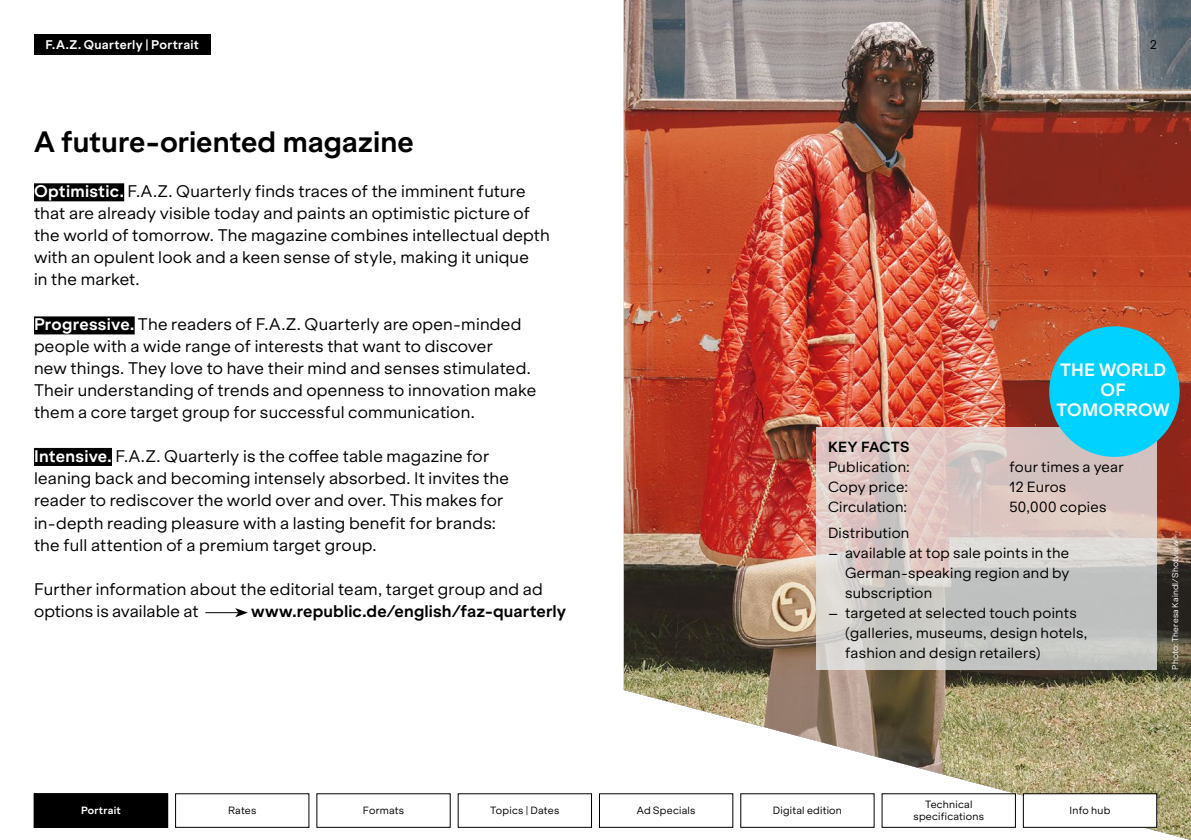
<style>
.page{position:relative;width:1191px;height:840px;background:#fff}
.page>*{position:absolute;margin:0;border:0;box-sizing:border-box;transform-origin:0 0}
.t1{font:700 28px "Klarheit Grotesk";color:#000}
.t2{font:700 17px/20.4px "Klarheit Grotesk";letter-spacing:.005em;color:#fff;text-align:center}
.t3{font:16px/22px "Klarheit Grotesk";letter-spacing:.015em;color:#000}
.t4{font:700 16px "Klarheit Grotesk";letter-spacing:.005em;color:#000}
.t5{font:14px/20px "Klarheit Grotesk";letter-spacing:.02em;color:#000;text-align:justify}
.t6{font:700 14px "Klarheit Grotesk";letter-spacing:.015em;color:#000}
.t7{font:700 12px "Klarheit Grotesk";letter-spacing:.025em;color:#fff}
.t8{font:12px "Klarheit Grotesk";color:#000}
.t9{font:10px/12px "Klarheit Grotesk";letter-spacing:.02em;color:#000;text-align:center}
.t10{font:700 10px "Klarheit Grotesk";letter-spacing:.025em;color:#fff}
.t11{font:8px "Klarheit Grotesk";letter-spacing:.02em;color:#fff}
.s1{font-weight:700;color:#fff}
</style>
<div class="page">
<div style="left:599px;top:793px;width:134px;height:34px;border:1px solid #000"></div>
<img style="left:624px;top:0;width:567px;height:839px">
<svg style="left:816px;top:427px;width:341px;height:242px;background:#d2c9c6"></svg>
<div style="left:34px;top:34px;width:176px;height:20px;background:#000"></div>
<div style="left:35px;top:184px;width:88px;height:16px;background:#000"></div>
<div style="left:34px;top:183px;width:90px;height:18px;border:2px solid #000"></div>
<div style="left:35px;top:317px;width:99px;height:16px;background:#000"></div>
<div style="left:34px;top:316px;width:101px;height:18px;border:2px solid #000"></div>
<div style="left:35px;top:448px;width:76px;height:16px;background:#000"></div>
<div style="left:34px;top:447px;width:78px;height:18px;border:2px solid #000"></div>
<hr style="left:205px;top:611px;width:33px;height:1px;background:#000">
<svg style="left:235px;top:608px;width:13px;height:9px"></svg>
<div style="left:34px;top:793px;width:134px;height:33px;background:#000"></div>
<div style="left:34px;top:793px;width:134px;height:34px;border:1px solid #000"></div>
<div style="left:1023px;top:793px;width:133px;height:33px;background:#fff"></div>
<div style="left:1023px;top:793px;width:134px;height:34px;border:1px solid #000"></div>
<div style="left:882px;top:793px;width:133px;height:33px;background:#fff"></div>
<div style="left:1049px;top:326px;width:130px;height:130px;background:#00d2ff;border-radius:50%"></div>
<p class="t7" style="left:45px;top:34px;width:155px">F.A.Z. Quarterly | Portrait</p>
<p class="t8" style="left:1150px;top:34px;width:8px">2</p>
<h1 class="t1" style="left:34px;top:118px;width:381px">A future-oriented magazine</h1>
<p class="t3" style="left:34px;top:178px;width:517px"><span class="s1">Optimistic.</span> F.A.Z. Quarterly finds traces of the imminent future that are already visible today and paints an optimistic picture of the world of tomorrow. The magazine combines intellectual depth with an opulent look and a keen sense of style, making it unique<br>in the market.</p>
<p class="t3" style="left:34px;top:311px;width:504px"><span class="s1">Progressive.</span> The readers of F.A.Z. Quarterly are open-minded people with a wide range of interests that want to discover<br>new things. They love to have their mind and senses stimulated.<br>Their understanding of trends and openness to innovation make them a core target group for successful communication.</p>
<p class="t3" style="left:34px;top:443px;width:476px"><span class="s1">Intensive.</span> F.A.Z. Quarterly is the coffee table magazine for leaning back and becoming intensely absorbed. It invites the reader to rediscover the world over and over. This makes for in-depth reading pleasure with a lasting benefit for brands: the full attention of a premium target group.</p>
<p class="t3" style="left:34px;top:576px;width:510px">Further information about the editorial team, target group and ad options is available at</p>
<p class="t4" style="left:251px;top:597px;width:316px">www.republic.de/english/faz-quarterly</p>
<p class="t2" style="left:1056px;top:357px;width:115px">THE WORLD<br>OF<br>TOMORROW</p>
<p class="t6" style="left:828px;top:435px;width:83px">KEY FACTS</p>
<p class="t5" style="left:828px;top:455px;width:83px">Publication:</p>
<p class="t5" style="left:1009px;top:455px;width:116px">four times a year</p>
<p class="t5" style="left:828px;top:475px;width:81px">Copy price:</p>
<p class="t5" style="left:1009px;top:475px;width:58px">12 Euros</p>
<p class="t5" style="left:828px;top:495px;width:81px">Circulation:</p>
<p class="t5" style="left:1009px;top:495px;width:99px">50,000 copies</p>
<p class="t5" style="left:828px;top:521px;width:83px">Distribution</p>
<p class="t5" style="left:845px;top:541px;width:226px;text-indent:-17px">– available at top sale points in the German-speaking region and by subscription</p>
<p class="t5" style="left:845px;top:601px;width:244px;text-align:left;text-indent:-17px">– targeted at selected touch points (galleries, museums, design hotels, fashion and design retailers)</p>
<p class="t11" style="left:1168px;top:669px;width:131px;rotate:-90deg">Photo: Theresa Kaindl/Shotview</p>
<p class="t10" style="left:81px;top:801px;width:41px">Portrait</p>
<p class="t9" style="left:228px;top:803px;width:30px">Rates</p>
<p class="t9" style="left:363px;top:803px;width:43px">Formats</p>
<p class="t9" style="left:490px;top:803px;width:71px">Topics | Dates</p>
<p class="t9" style="left:636px;top:803px;width:60px">Ad Specials</p>
<p class="t9" style="left:773px;top:803px;width:70px">Digital edition</p>
<p class="t9" style="left:913px;top:797px;width:72px">Technical specifications</p>
<p class="t9" style="left:1069px;top:803px;width:42px">Info hub</p>
</div>
